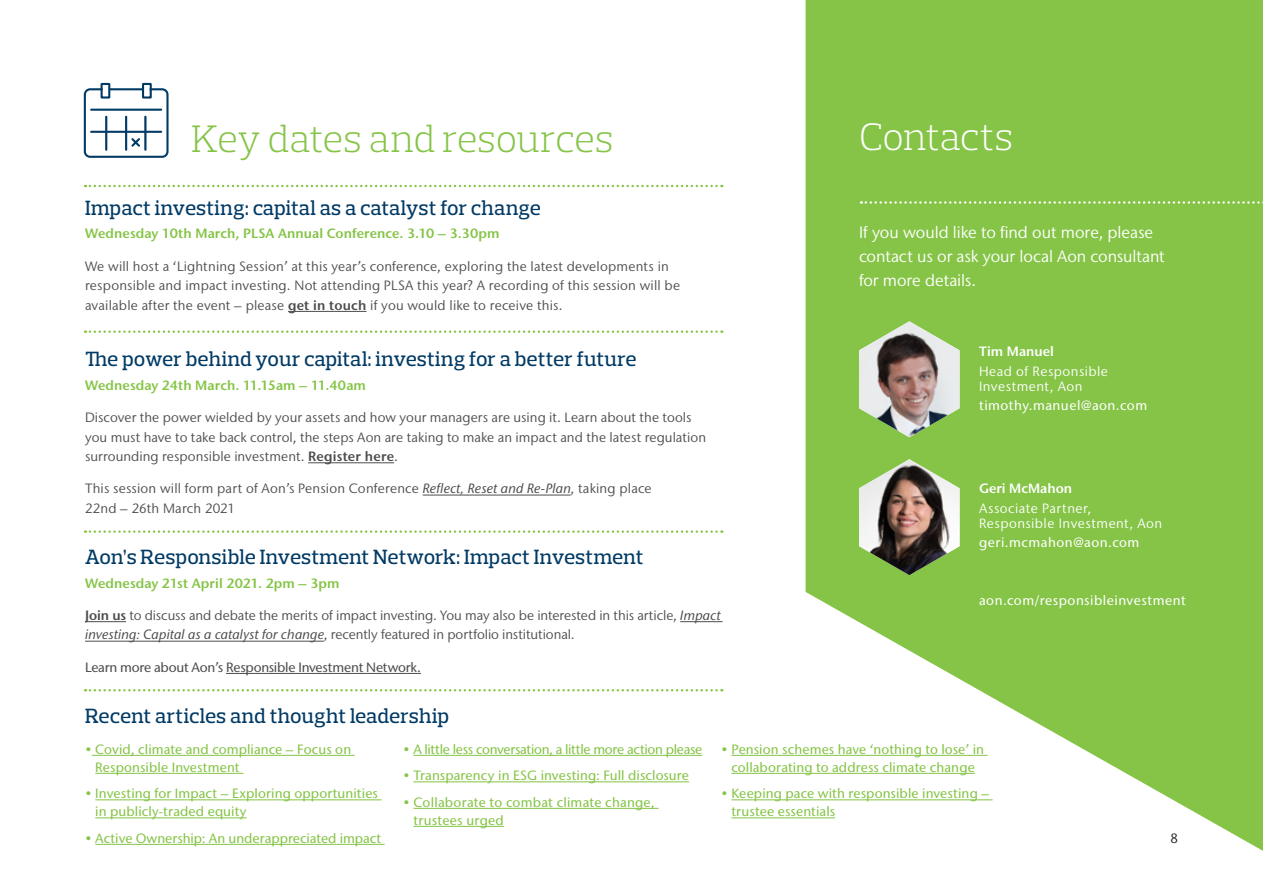
<style>
.page{position:relative;width:1263px;height:893px;background:#fff}
.page>*{position:absolute;margin:0;border:0;box-sizing:border-box;transform-origin:0 0}
.t1{font:300 39px "Prelo Slab";letter-spacing:-.005em;color:#85c446}
.t2{font:300 39px "Prelo Slab";letter-spacing:-.015em;color:#fff}
.t3{font:500 21px "Prelo Slab";color:#003a65}
.t4{font:16.5px/24px "Stone Sans IIITC Pro";color:#fff}
.t5{font:13.5px/19.5px "Stone Sans IIITC Std";letter-spacing:.01em;color:#4d4d4f}
.t6{font:500 13.5px/18px "Stone Sans IIITC Std";letter-spacing:.005em;color:#85c446}
.t7{font:600 13.5px "Stone Sans IIITC Std";letter-spacing:.005em;color:#85c446}
.t8{font:13.5px/15px "Stone Sans IIITC Pro";letter-spacing:.035em;color:#fff}
.t9{font:500 13.5px "Stone Sans IIITC Pro";letter-spacing:.04em;color:#fff}
.t10{font:500 13.5px "Stone Sans IIITC Std";letter-spacing:-.02em;color:#85c446}
.t11{font:500 13.5px "Stone Sans IIITC Std";letter-spacing:-.015em;color:#4d4d4f}
.t12{font:600 13.5px "Stone Sans IIITC Std";color:#fff}
.t13{font:13.5px "Stone Sans IIITC Pro";color:#231f20}
.s1{font-weight:600}
.s2{font-weight:500;font-style:italic}
</style>
<div class="page">
<svg style="left:806px;top:0;width:457px;height:851px;fill:#85c446"></svg>
<img style="left:859px;top:321px;width:100px;height:116px">
<img style="left:859px;top:459px;width:100px;height:116px">
<hr style="left:288px;top:311px;width:79px;height:1px;background:#4d4d4f">
<hr style="left:92px;top:755px;width:263px;height:1px;background:#85c446">
<hr style="left:95px;top:773px;width:148px;height:1px;background:#85c446">
<hr style="left:95px;top:799px;width:287px;height:1px;background:#85c446">
<hr style="left:95px;top:817px;width:152px;height:1px;background:#85c446">
<hr style="left:95px;top:844px;width:290px;height:1px;background:#85c446">
<hr style="left:413px;top:755px;width:289px;height:1px;background:#85c446">
<hr style="left:413px;top:781px;width:276px;height:1px;background:#85c446">
<hr style="left:413px;top:808px;width:245px;height:1px;background:#85c446">
<hr style="left:413px;top:826px;width:91px;height:1px;background:#85c446">
<hr style="left:731px;top:755px;width:257px;height:1px;background:#85c446">
<hr style="left:731px;top:773px;width:244px;height:1px;background:#85c446">
<hr style="left:731px;top:799px;width:262px;height:1px;background:#85c446">
<hr style="left:731px;top:817px;width:104px;height:1px;background:#85c446">
<hr style="left:308px;top:462px;width:86px;height:1px;background:#4d4d4f">
<hr style="left:423px;top:495px;width:147px;height:1px;background:#4d4d4f">
<hr style="left:85px;top:621px;width:41px;height:1px;background:#4d4d4f">
<hr style="left:680px;top:621px;width:42px;height:1px;background:#4d4d4f">
<hr style="left:85px;top:641px;width:239px;height:1px;background:#4d4d4f">
<hr style="left:226px;top:673px;width:195px;height:1px;background:#4d4d4f">
<hr style="left:91px;top:109px;width:70px;height:2px;background:#003a65">
<hr style="left:91px;top:131px;width:70px;height:2px;background:#003a65">
<hr style="left:105px;top:117px;width:2px;height:33px;background:#003a65">
<hr style="left:125px;top:117px;width:2px;height:33px;background:#003a65">
<svg style="left:129px;top:115px;width:19px;height:36px"></svg>
<div style="left:84px;top:88px;width:85px;height:70px;border:2px solid #003a65;border-radius:5px"></div>
<svg style="left:99px;top:82px;width:54px;height:17px"></svg>
<svg style="left:85px;top:330px;width:637px;height:3px"></svg>
<svg style="left:85px;top:530px;width:637px;height:3px"></svg>
<svg style="left:85px;top:185px;width:637px;height:2px"></svg>
<svg style="left:861px;top:201px;width:402px;height:3px"></svg>
<svg style="left:85px;top:689px;width:637px;height:2px"></svg>
<h1 class="t1" style="left:191px;top:115px;width:424px">Key dates and resources</h1>
<h2 class="t3" style="left:85px;top:195px;width:457px">Impact investing: capital as a catalyst for change</h2>
<p class="t7" style="left:85px;top:225px;width:416px">Wednesday 10th March, PLSA Annual Conference. 3.10 – 3.30pm</p>
<p class="t5" style="left:85px;top:256px;width:597px">We will host a ‘Lightning Session’ at this year’s conference, exploring the latest developments in responsible and impact investing. Not attending PLSA this year? A recording of this session will be available after the event – please <span class="s1">get in touch</span> if you would like to receive this.</p>
<h2 class="t3" style="left:85px;top:346px;width:553px">The power behind your capital: investing for a better future</h2>
<p class="t7" style="left:85px;top:377px;width:282px">Wednesday 24th March. 11.15am – 11.40am</p>
<p class="t5" style="left:85px;top:408px;width:623px">Discover the power wielded by your assets and how your managers are using it. Learn about the tools you must have to take back control, the steps Aon are taking to make an impact and the latest regulation surrounding responsible investment. <span class="s1">Register here</span>.</p>
<p class="t5" style="left:85px;top:479px;width:568px">This session will form part of Aon’s Pension Conference <span class="s2">Reflect, Reset and Re-Plan</span>, taking place<br>22nd – 26th March 2021</p>
<h2 class="t3" style="left:85px;top:544px;width:560px">Aon’s Responsible Investment Network: Impact Investment</h2>
<p class="t7" style="left:85px;top:574px;width:256px">Wednesday 21st April 2021. 2pm – 3pm</p>
<p class="t5" style="left:85px;top:605px;width:637px"><span class="s1">Join us</span> to discuss and debate the merits of impact investing. You may also be interested in this article, <span class="s2">Impact investing: Capital as a catalyst for change</span>, recently featured in portfolio institutional.</p>
<p class="t11" style="left:85px;top:659px;width:337px">Learn more about Aon’s Responsible Investment Network.</p>
<h1 class="t2" style="left:859px;top:113px;width:156px">Contacts</h1>
<p class="t4" style="left:859px;top:220px;width:307px">If you would like to find out more, please contact us or ask your local Aon consultant for more details.</p>
<p class="t12" style="left:979px;top:343px;width:76px">Tim Manuel</p>
<p class="t8" style="left:979px;top:363px;width:130px">Head of Responsible<br>Investment, Aon</p>
<p class="t9" style="left:979px;top:397px;width:170px">timothy.manuel@aon.com</p>
<p class="t12" style="left:979px;top:480px;width:95px">Geri McMahon</p>
<p class="t8" style="left:979px;top:500px;width:185px">Associate Partner,<br>Responsible Investment, Aon</p>
<p class="t9" style="left:979px;top:534px;width:162px">geri.mcmahon@aon.com</p>
<p class="t9" style="left:979px;top:591px;width:208px">aon.com/responsibleinvestment</p>
<h2 class="t3" style="left:85px;top:703px;width:366px">Recent articles and thought leadership</h2>
<p class="t6" style="left:95px;top:740px;width:257px;text-indent:-10px">• Covid, climate and compliance – Focus on<br>Responsible Investment</p>
<p class="t6" style="left:95px;top:784px;width:284px;text-indent:-10px">• Investing for Impact – Exploring opportunities in publicly-traded equity</p>
<p class="t6" style="left:85px;top:829px;width:298px">• Active Ownership: An underappreciated impact</p>
<p class="t10" style="left:403px;top:741px;width:301px">• A little less conversation, a little more action please</p>
<p class="t6" style="left:403px;top:766px;width:287px">• Transparency in ESG investing: Full disclosure</p>
<p class="t6" style="left:413px;top:793px;width:243px;text-indent:-10px">• Collaborate to combat climate change, trustees urged</p>
<p class="t6" style="left:721px;top:740px;width:264px;text-align:center">• Pension schemes have ‘nothing to lose’ in collaborating to address climate change</p>
<p class="t6" style="left:731px;top:784px;width:259px;text-indent:-10px">• Keeping pace with responsible investing – trustee essentials</p>
<p class="t13" style="left:1170px;top:830px;width:9px">8</p>
</div>
